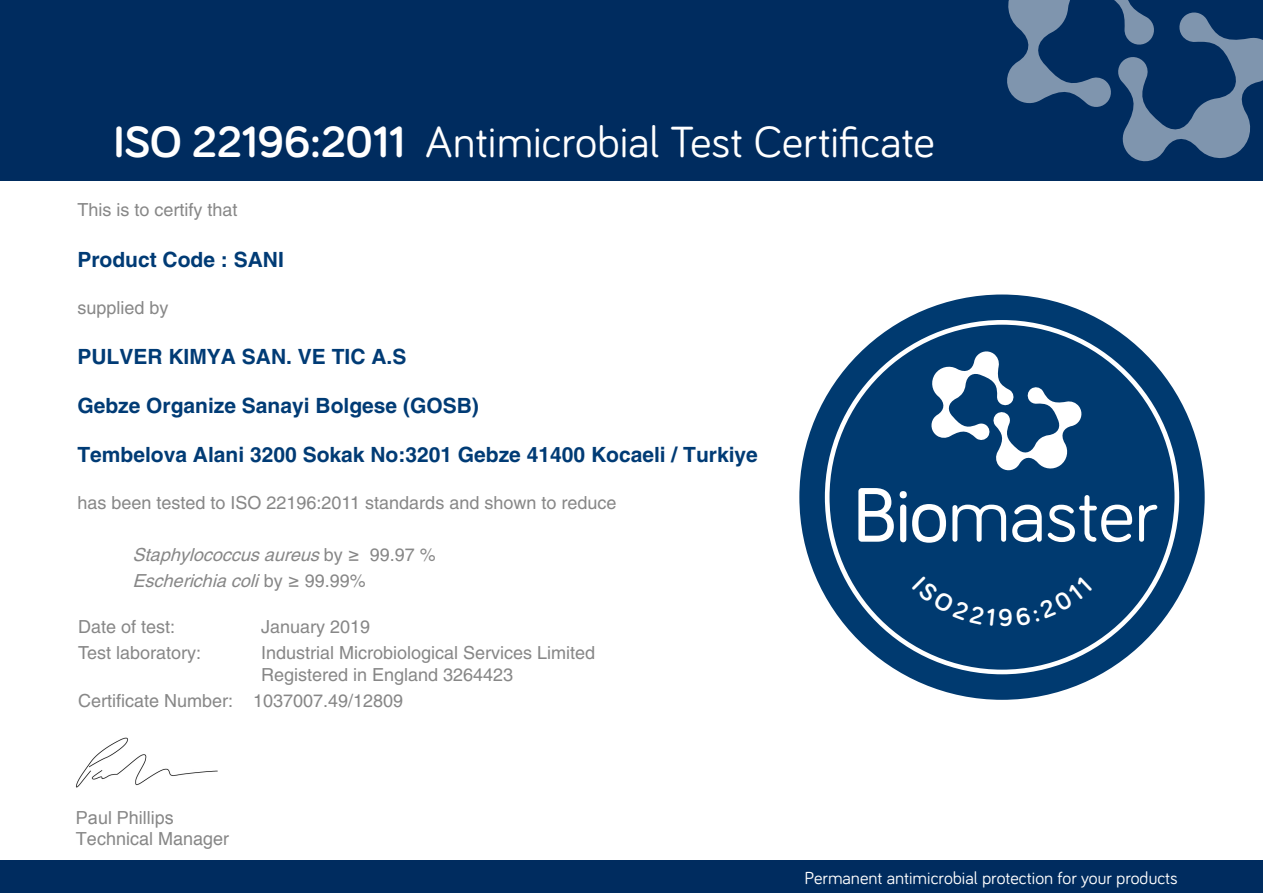
<style>
.page{position:relative;width:1263px;height:893px;background:#fff}
.page>*{position:absolute;margin:0;border:0;box-sizing:border-box;transform-origin:0 0}
.t1{font:45px "Bariol";color:#fff}
.t2{font:700 21px "Helvetica LT Std";color:#003b75}
.t3{font:18px/25.8px "Helvetica LT Std";color:#878787}
.t4{font:italic 18px/26.2px "Helvetica LT Std";color:#878787}
.t5{font:18px "Bariol";color:#fff}
.t6{font:18px "Helvetica";color:#878787}
.t7{font:18px "Arial";color:#878787}
.s1{font-weight:700}
.s2{font-style:normal}
</style>
<div class="page">
<div style="left:0;top:0;width:1263px;height:180px;background:#002c5f"></div>
<svg style="left:1007px;top:0;width:256px;height:162px"></svg>
<div style="left:0;top:860px;width:1263px;height:33px;background:#002c5f"></div>
<svg style="left:799px;top:294px;width:406px;height:406px;fill:#003a70"></svg>
<svg style="left:858px;top:488px;width:36px;height:54px"></svg>
<div style="left:900px;top:504px;width:6px;height:38px;background:#fff;border-radius:3px"></div>
<div style="left:900px;top:491px;width:7px;height:7px;background:#fff;border-radius:50%"></div>
<svg style="left:912px;top:504px;width:34px;height:39px"></svg>
<svg style="left:952px;top:505px;width:54px;height:37px"></svg>
<svg style="left:1012px;top:505px;width:30px;height:37px"></svg>
<svg style="left:1048px;top:495px;width:84px;height:47px"></svg>
<svg style="left:1139px;top:505px;width:18px;height:37px"></svg>
<svg style="left:930px;top:350px;width:153px;height:122px"></svg>
<img style="left:75px;top:737px;width:143px;height:51px">
<div style="left:912px;top:576px;width:180px;height:51px;background:#003a70"></div>
<h1 class="t1" style="left:114px;top:111px;width:823px"><span class="s1">ISO 22196:2011</span> Antimicrobial Test Certificate</h1>
<p class="t3" style="left:77px;top:197px;width:162px">This is to certify that</p>
<p class="t2" style="left:77px;top:246px;width:208px">Product Code : SANI</p>
<p class="t3" style="left:77px;top:294px;width:93px">supplied by</p>
<p class="t2" style="left:77px;top:343px;width:331px">PULVER KIMYA SAN. VE TIC A.S</p>
<p class="t2" style="left:77px;top:393px;width:403px">Gebze Organize Sanayi Bolgese (GOSB)</p>
<p class="t2" style="left:77px;top:442px;width:682px">Tembelova Alani 3200 Sokak No:3201 Gebze 41400 Kocaeli / Turkiye</p>
<p class="t3" style="left:77px;top:490px;width:541px">has been tested to ISO 22196:2011 standards and shown to reduce</p>
<p class="t4" style="left:133px;top:541px;width:305px">Staphylococcusaureus<span class="s2">b y ≥ 9 9 . 9 7 %<br></span>Escherichiacoli <span class="s2">b y ≥ 9 9 . 9 9 %</span></p>
<p class="t3" style="left:78px;top:614px;width:125px">Date of test:<br>Test laboratory:</p>
<p class="t3" style="left:261px;top:614px;width:336px">January 2019<br>Industrial Microbiological Services Limited</p>
<p class="t3" style="left:78px;top:661px;width:437px;text-indent:183px">Registered in England 3264423<br>Certificate Number: 1037007.49/12809</p>
<p class="t7" style="left:76px;top:806px;width:99px">Paul Phillips</p>
<p class="t6" style="left:76px;top:825px;width:155px">Technical Manager</p>
<p class="t5" style="left:805px;top:865px;width:375px">Permanent antimicrobial protection for your products</p>
</div>
